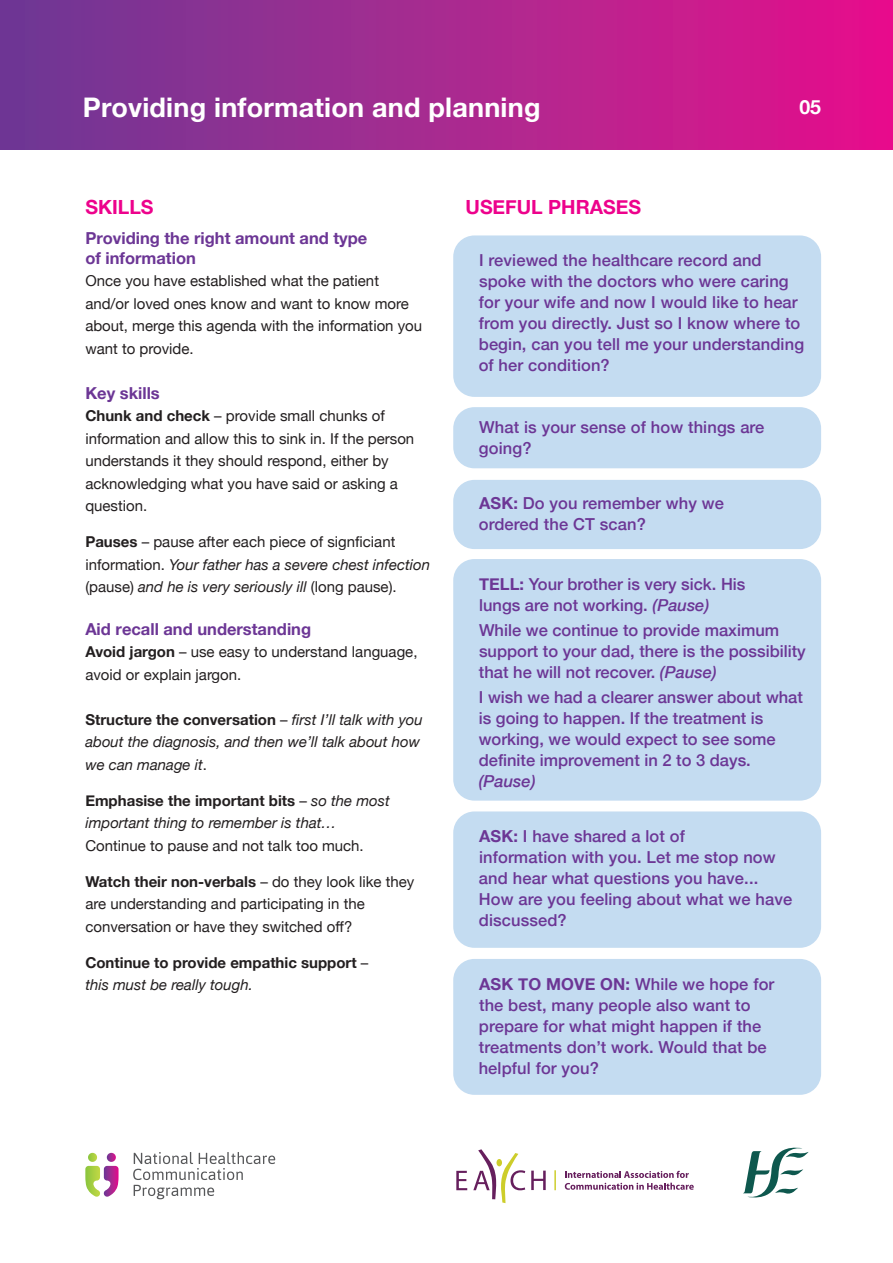
<style>
.page{position:relative;width:893px;height:1263px;background:#fff}
.page>*{position:absolute;margin:0;border:0;box-sizing:border-box;transform-origin:0 0}
.t1{font:700 27px "Helvetica Neue";letter-spacing:.01em;color:#fff}
.t2{font:700 19.5px "Helvetica Neue";color:#ed028c}
.t3{font:700 19.5px "Helvetica Neue";color:#fff}
.t4{font:500 16.5px/21px "Helvetica Neue";letter-spacing:.01em;color:#6c3695}
.t5{font:700 16.5px/19.8px "Helvetica Neue";color:#6c3695}
.t6{font:italic 500 16.5px "Helvetica Neue";color:#6c3695}
.t7{font:15px/22.5px "Helvetica Neue";color:#231f20}
.t8{font:italic 15px/22.5px "Helvetica Neue";color:#231f20}
.t9{font:700 15px/22.5px "Helvetica Neue";color:#231f20}
.s1{font-weight:700}
.s2{font-style:italic}
.s3{font-weight:700;font-style:normal}
.s4{font-style:normal}
.s5{font-weight:400}
.s6{font-weight:400;font-style:italic}
</style>
<div class="page">
<div style="left:453px;top:235px;width:368px;height:162px;background:#c4dcf1;border-radius:21px"></div>
<div style="left:453px;top:407px;width:368px;height:61px;background:#c4dcf1;border-radius:21px"></div>
<div style="left:453px;top:959px;width:368px;height:136px;background:#c4dcf1;border-radius:21px"></div>
<div style="left:453px;top:811px;width:368px;height:137px;background:#c4dcf1;border-radius:21px"></div>
<div style="left:453px;top:559px;width:368px;height:242px;background:#c4dcf1;border-radius:21px"></div>
<div style="left:453px;top:480px;width:368px;height:69px;background:#c4dcf1;border-radius:21px"></div>
<div style="left:0;top:0;width:893px;height:149px;background:linear-gradient(to right,#6c3c94,#e6128b)"></div>
<svg style="left:743px;top:1147px;width:66px;height:51px"></svg>
<svg style="left:456px;top:1171px;width:11px;height:19px"></svg>
<svg style="left:531px;top:1170px;width:15px;height:20px"></svg>
<svg style="left:473px;top:1149px;width:52px;height:54px"></svg>
<div style="left:496px;top:1159px;width:6px;height:7px;background:#cdcd2a;border-radius:50%"></div>
<hr style="left:554px;top:1170px;width:2px;height:20px;background:#cdce2a">
<svg style="left:565px;top:1171px;width:129px;height:19px"></svg>
<svg style="left:133px;top:1152px;width:142px;height:47px"></svg>
<svg style="left:85px;top:1153px;width:34px;height:44px"></svg>
<h1 class="t1" style="left:83px;top:86px;width:459px">Providing information and planning</h1>
<p class="t3" style="left:799px;top:91px;width:23px">05</p>
<p class="t2" style="left:85px;top:191px;width:70px">SKILLS</p>
<p class="t5" style="left:85px;top:229px;width:284px">Providing the right amount and type of information</p>
<p class="t7" style="left:85px;top:271px;width:338px">Once you have established what the patient and/or loved ones know and want to know more about, merge this agenda with the information you want to provide.</p>
<p class="t5" style="left:85px;top:383px;width:76px">Key skills</p>
<p class="t7" style="left:85px;top:406px;width:330px"><span class="s1">Chunk and check</span> – provide small chunks of information and allow this to sink in. If the person understands it they should respond, either by acknowledging what you have said or asking a question.</p>
<p class="t7" style="left:85px;top:532px;width:346px"><span class="s1">Pauses</span> – pause after each piece of signficiant information. <span class="s2">Your father has a severe chest infection </span>(pause) <span class="s2">and he is very seriously ill</span> (long pause).</p>
<p class="t5" style="left:85px;top:619px;width:227px">Aid recall and understanding</p>
<p class="t7" style="left:85px;top:641px;width:334px"><span class="s1">Avoid jargon</span> – use easy to understand language, avoid or explain jargon.</p>
<p class="t8" style="left:85px;top:709px;width:339px"><span class="s3">Structure the conversation</span> <span class="s4">–</span> first I’ll talk with you about the diagnosis, and then we’ll talk about how we can manage it<span class="s4">.</span></p>
<p class="t8" style="left:85px;top:790px;width:306px"><span class="s3">Emphasise the important bits</span> <span class="s4">–</span> so the most important thing to remember is that…</p>
<p class="t7" style="left:85px;top:835px;width:280px">Continue to pause and not talk too much.</p>
<p class="t7" style="left:85px;top:871px;width:330px"><span class="s1">Watch their non-verbals</span> – do they look like they are understanding and participating in the conversation or have they switched off?</p>
<p class="t9" style="left:85px;top:951px;width:285px">Continue to provide empathic support <span class="s5">– </span><span class="s6">this must be really tough.</span></p>
<p class="t2" style="left:466px;top:191px;width:177px">USEFUL PHRASES</p>
<p class="t4" style="left:479px;top:248px;width:327px">I reviewed the healthcare record and spoke with the doctors who were caring for your wife and now I would like to hear from you directly. Just so I know where to begin, can you tell me your understanding of her condition?</p>
<p class="t4" style="left:479px;top:415px;width:287px">What is your sense of how things are going?</p>
<p class="t4" style="left:479px;top:491px;width:247px"><span class="s1">ASK:</span> Do you remember why we ordered the CT scan?</p>
<p class="t4" style="left:479px;top:572px;width:268px"><span class="s1">TELL:</span> Your brother is very sick. His lungs are not working. <span class="s2">(Pause)</span></p>
<p class="t4" style="left:479px;top:618px;width:328px">While we continue to provide maximum support to your dad, there is the possibility that he will not recover. <span class="s2">(Pause)</span></p>
<p class="t4" style="left:479px;top:685px;width:326px">I wish we had a clearer answer about what is going to happen. If the treatment is working, we would expect to see some definite improvement in 2 to 3 days.</p>
<p class="t6" style="left:479px;top:767px;width:58px">(Pause)</p>
<p class="t4" style="left:479px;top:824px;width:315px"><span class="s1">ASK:</span> I have shared a lot of<br>information with you. Let me stop now and hear what questions you have...<br>How are you feeling about what we have discussed?</p>
<p class="t4" style="left:479px;top:972px;width:297px"><span class="s1">ASK TO MOVE ON:</span> While we hope for the best, many people also want to prepare for what might happen if the treatments don’t work. Would that be helpful for you?</p>
</div>
